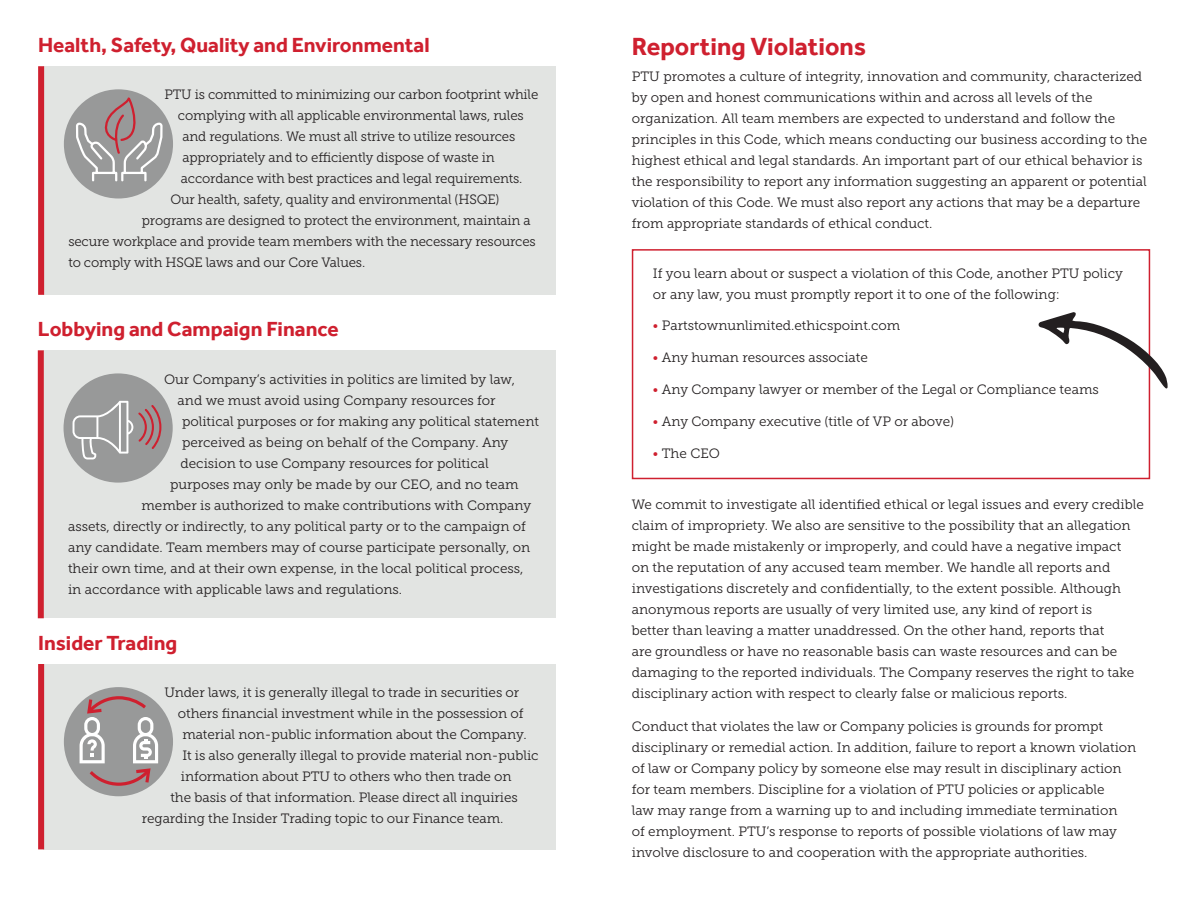
<style>
.page{position:relative;width:1188px;height:918px;background:#fff}
.page>*{position:absolute;margin:0;border:0;box-sizing:border-box;transform-origin:0 0}
.t1{font:700 25.5px "Effra";color:#cf202f}
.t2{font:700 21px "Effra";color:#cf202f}
.t3{font:13.5px/21px "Museo Slab 300";color:#231f20}
.s1{color:#cf202f}
</style>
<div class="page">
<div style="left:43px;top:66px;width:513px;height:229px;background:#e2e4e2"></div>
<div style="left:38px;top:66px;width:6px;height:229px;background:#cf202f"></div>
<div style="left:64px;top:89px;width:109px;height:110px;background:#989999;border-radius:50%"></div>
<div style="left:43px;top:350px;width:513px;height:268px;background:#e2e4e2"></div>
<div style="left:38px;top:350px;width:6px;height:268px;background:#cf202f"></div>
<div style="left:64px;top:373px;width:109px;height:110px;background:#989999;border-radius:50%"></div>
<div style="left:43px;top:664px;width:513px;height:185px;background:#e2e4e2"></div>
<div style="left:38px;top:664px;width:6px;height:185px;background:#cf202f"></div>
<div style="left:64px;top:687px;width:109px;height:109px;background:#989999;border-radius:50%"></div>
<svg style="left:73px;top:418px;width:2px;height:19px"></svg>
<svg style="left:75px;top:89px;width:89px;height:394px"></svg>
<svg style="left:80px;top:696px;width:78px;height:90px"></svg>
<div style="left:632px;top:249px;width:518px;height:230px;border:2px solid #cf202f"></div>
<svg style="left:1039px;top:312px;width:129px;height:77px"></svg>
<p class="t2" style="left:38px;top:32px;width:393px">Health, Safety, Quality and Environmental</p>
<p class="t3" style="left:164px;top:84px;width:375px">PTU is committed to minimizing our carbon footprint while</p>
<p class="t3" style="left:178px;top:105px;width:347px">complying with all applicable environmental laws, rules</p>
<p class="t3" style="left:182px;top:126px;width:334px">and regulations. We must all strive to utilize resources</p>
<p class="t3" style="left:182px;top:147px;width:314px">appropriately and to efficiently dispose of waste in</p>
<p class="t3" style="left:181px;top:168px;width:343px">accordance with best practices and legal requirements.</p>
<p class="t3" style="left:170px;top:189px;width:331px">Our health, safety, quality and environmental (HSQE)</p>
<p class="t3" style="left:142px;top:210px;width:390px">programs are designed to protect the environment, maintain a</p>
<p class="t3" style="left:68px;top:231px;width:469px">secure workplace and provide team members with the necessary resources</p>
<p class="t3" style="left:68px;top:252px;width:298px">to comply with HSQE laws and our Core Values.</p>
<p class="t2" style="left:38px;top:316px;width:302px">Lobbying and Campaign Finance</p>
<p class="t3" style="left:164px;top:369px;width:353px">Our Company’s activities in politics are limited by law,</p>
<p class="t3" style="left:178px;top:390px;width:320px">and we must avoid using Company resources for</p>
<p class="t3" style="left:182px;top:411px;width:358px">political purposes or for making any political statement</p>
<p class="t3" style="left:182px;top:432px;width:328px">perceived as being on behalf of the Company. Any</p>
<p class="t3" style="left:181px;top:453px;width:310px">decision to use Company resources for political</p>
<p class="t3" style="left:170px;top:474px;width:350px">purposes may only be made by our CEO, and no team</p>
<p class="t3" style="left:142px;top:495px;width:391px">member is authorized to make contributions with Company</p>
<p class="t3" style="left:68px;top:516px;width:460px">assets, directly or indirectly, to any political party or to the campaign of</p>
<p class="t3" style="left:68px;top:537px;width:464px">any candidate. Team members may of course participate personally, on</p>
<p class="t3" style="left:68px;top:558px;width:457px">their own time, and at their own expense, in the local political process,</p>
<p class="t3" style="left:68px;top:579px;width:336px">in accordance with applicable laws and regulations.</p>
<p class="t2" style="left:38px;top:630px;width:141px">Insider Trading</p>
<p class="t3" style="left:164px;top:682px;width:356px">Under laws, it is generally illegal to trade in securities or</p>
<p class="t3" style="left:178px;top:703px;width:347px">others financial investment while in the possession of</p>
<p class="t3" style="left:182px;top:724px;width:346px">material non-public information about the Company.</p>
<p class="t3" style="left:182px;top:745px;width:358px">It is also generally illegal to provide material non-public</p>
<p class="t3" style="left:181px;top:766px;width:332px">information about PTU to others who then trade on</p>
<p class="t3" style="left:170px;top:787px;width:349px">the basis of that information. Please direct all inquiries</p>
<p class="t3" style="left:142px;top:808px;width:363px">regarding the Insider Trading topic to our Finance team.</p>
<p class="t1" style="left:632px;top:31px;width:236px">Reporting Violations</p>
<p class="t3" style="left:632px;top:66px;width:517px">PTU promotes a culture of integrity, innovation and community, characterized by open and honest communications within and across all levels of the organization. All team members are expected to understand and follow the principles in this Code, which means conducting our business according to the highest ethical and legal standards. An important part of our ethical behavior is the responsibility to report any information suggesting an apparent or potential violation of this Code. We must also report any actions that may be a departure from appropriate standards of ethical conduct.</p>
<p class="t3" style="left:653px;top:263px;width:471px">If you learn about or suspect a violation of this Code, another PTU policy or any law, you must promptly report it to one of the following:</p>
<p class="t3" style="left:653px;top:315px;width:249px"><span class="s1">•</span> Partstownunlimited.ethicspoint.com</p>
<p class="t3" style="left:653px;top:347px;width:216px"><span class="s1">•</span> Any human resources associate</p>
<p class="t3" style="left:653px;top:379px;width:447px"><span class="s1">•</span> Any Company lawyer or member of the Legal or Compliance teams</p>
<p class="t3" style="left:653px;top:411px;width:303px"><span class="s1">•</span> Any Company executive (title of VP or above)</p>
<p class="t3" style="left:653px;top:442px;width:68px"><span class="s1">•</span> The CEO</p>
<p class="t3" style="left:632px;top:494px;width:514px">We commit to investigate all identified ethical or legal issues and every credible claim of impropriety. We also are sensitive to the possibility that an allegation might be made mistakenly or improperly, and could have a negative impact<br>on the reputation of any accused team member. We handle all reports and investigations discretely and confidentially, to the extent possible. Although anonymous reports are usually of very limited use, any kind of report is<br>better than leaving a matter unaddressed. On the other hand, reports that<br>are groundless or have no reasonable basis can waste resources and can be damaging to the reported individuals. The Company reserves the right to take disciplinary action with respect to clearly false or malicious reports.</p>
<p class="t3" style="left:632px;top:716px;width:506px">Conduct that violates the law or Company policies is grounds for prompt disciplinary or remedial action. In addition, failure to report a known violation of law or Company policy by someone else may result in disciplinary action for team members. Discipline for a violation of PTU policies or applicable<br>law may range from a warning up to and including immediate termination<br>of employment. PTU’s response to reports of possible violations of law may involve disclosure to and cooperation with the appropriate authorities.</p>
</div>
